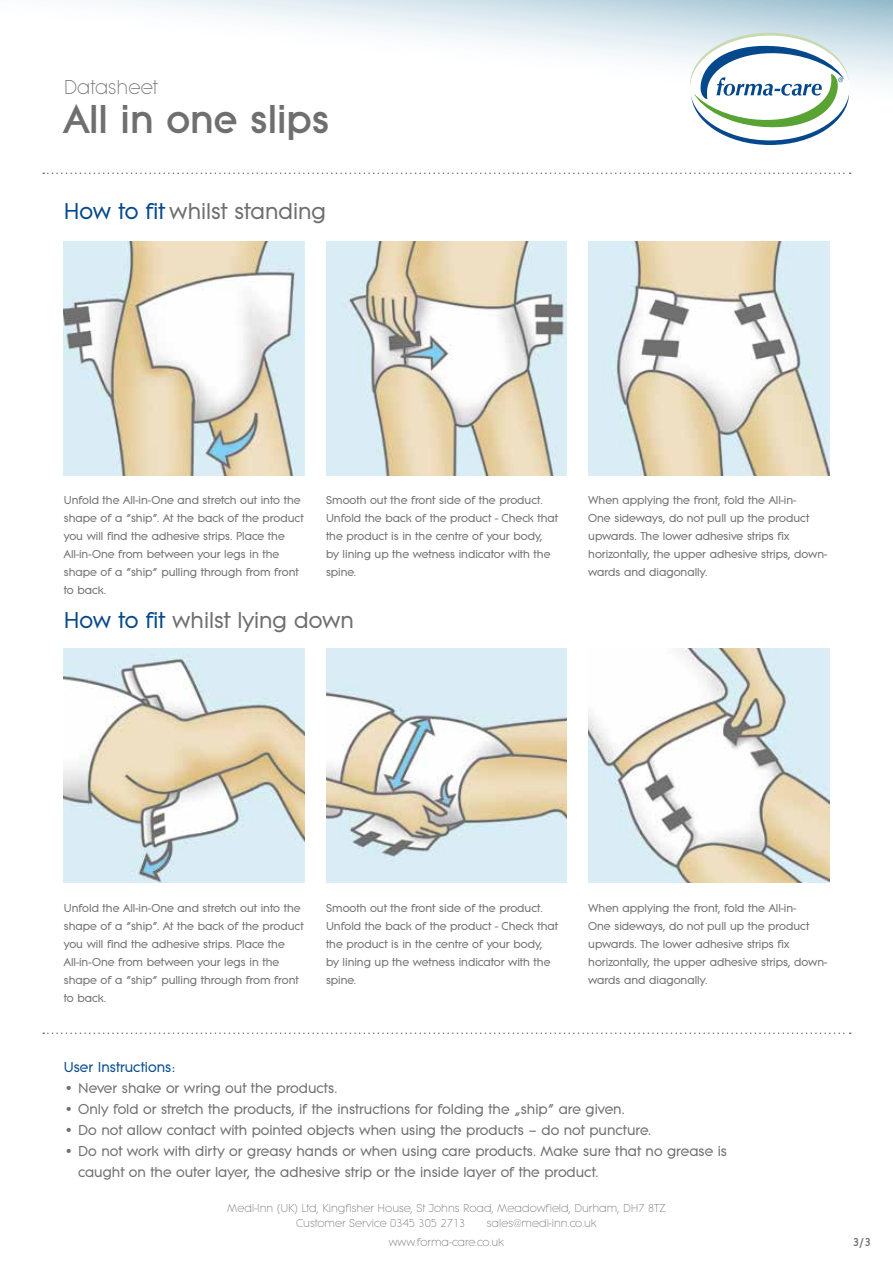
<style>
.page{position:relative;width:893px;height:1263px;background:#fff}
.page>*{position:absolute;margin:0;border:0;box-sizing:border-box;transform-origin:0 0}
.t1{font:42px "Litera Hea";color:#706f6f}
.t2{font:500 23.85px "Litera";color:#706f6f}
.t3{font:300 21px "Litera";color:#706f6f}
.t4{font:500 15px/21px "Litera";color:#706f6f}
.t5{font:500 15px "Litera";color:#05498c}
.t6{font:500 12px/18px "Litera";color:#706f6f}
.t7{font:300 12px/15px "Litera";color:#706f6f}
.t8{font:12px "Litera Hea";color:#706f6f}
.s1{color:#05498c}
</style>
<div class="page">
<svg style="left:86px;top:0;width:807px;height:145px"></svg>
<svg style="left:691px;top:40px;width:158px;height:105px"></svg>
<div style="left:690px;top:36px;width:160px;height:104px;background:#fff;border-radius:50%"></div>
<svg style="left:693px;top:43px;width:152px;height:87px"></svg>
<svg style="left:43px;top:173px;width:808px;height:1px"></svg>
<svg style="left:43px;top:1032px;width:808px;height:2px"></svg>
<img style="left:64px;top:241px;width:241px;height:234px">
<img style="left:64px;top:648px;width:241px;height:234px">
<img style="left:326px;top:241px;width:241px;height:234px">
<img style="left:326px;top:648px;width:241px;height:234px">
<img style="left:588px;top:241px;width:241px;height:234px">
<img style="left:588px;top:648px;width:241px;height:234px">
<h3 class="t3" style="left:64px;top:76px;width:95px">Datasheet</h3>
<h1 class="t1" style="left:64px;top:95px;width:267px">All in one slips</h1>
<h2 class="t2" style="left:64px;top:198px;width:264px"><span class="s1">How to fit</span> whilst standing</h2>
<p class="t6" style="left:64px;top:491px;width:241px">Unfold the All-in-One and stretch out into the shape of a “ship”. At the back of the product you will find the adhesive strips. Place the All-in-One from between your legs in the shape of a “ship” pulling through from front to back.</p>
<p class="t6" style="left:326px;top:491px;width:234px">Smooth out the front side of the product.<br>Unfold the back of the product - Check that the product is in the centre of your body, by lining up the wetness indicator with the spine.</p>
<h2 class="t2" style="left:64px;top:607px;width:292px"><span class="s1">How to fit</span> whilst lying down</h2>
<p class="t6" style="left:588px;top:491px;width:240px">When applying the front, fold the All-in-<br>One sideways, do not pull up the product upwards. The lower adhesive strips fix horizontally, the upper adhesive strips, down&shy;wards and diagonally.</p>
<p class="t6" style="left:64px;top:899px;width:241px">Unfold the All-in-One and stretch out into the shape of a “ship”. At the back of the product you will find the adhesive strips. Place the All-in-One from between your legs in the shape of a “ship” pulling through from front to back.</p>
<p class="t6" style="left:326px;top:899px;width:234px">Smooth out the front side of the product.<br>Unfold the back of the product - Check that the product is in the centre of your body, by lining up the wetness indicator with the spine.</p>
<p class="t6" style="left:588px;top:899px;width:240px">When applying the front, fold the All-in-<br>One sideways, do not pull up the product upwards. The lower adhesive strips fix horizontally, the upper adhesive strips, down&shy;wards and diagonally.</p>
<p class="t5" style="left:64px;top:1059px;width:113px">User Instructions:</p>
<p class="t4" style="left:64px;top:1078px;width:275px">• Never shake or wring out the products.</p>
<p class="t4" style="left:64px;top:1099px;width:562px">• Only fold or stretch the products, if the instructions for folding the „ship“ are given.</p>
<p class="t4" style="left:64px;top:1120px;width:589px">• Do not allow contact with pointed objects when using the products – do not puncture.</p>
<p class="t4" style="left:78px;top:1141px;width:650px;text-indent:-15px">• Do not work with dirty or greasy hands or when using care products. Make sure that no grease is caught on the outer layer, the adhesive strip or the inside layer of the product.</p>
<p class="t7" style="left:296px;top:1201px;width:371px;text-indent:-69px">Medi-Inn (UK) Ltd, Kingfisher House, St Johns Road, Meadowfield, Durham, DH7 8TZ<br>Customer Service 0345 305 2713</p>
<p class="t7" style="left:350px;top:1216px;width:6px">s</p>
<p class="t7" style="left:418px;top:1216px;width:48px">680 0575</p>
<p class="t7" style="left:389px;top:1214px;width:209px;line-height:19.2px;text-indent:98px">sales@medi-inn.co.uk www.forma-care.co.uk</p>
<p class="t8" style="left:853px;top:1236px;width:20px">3/3</p>
</div>
